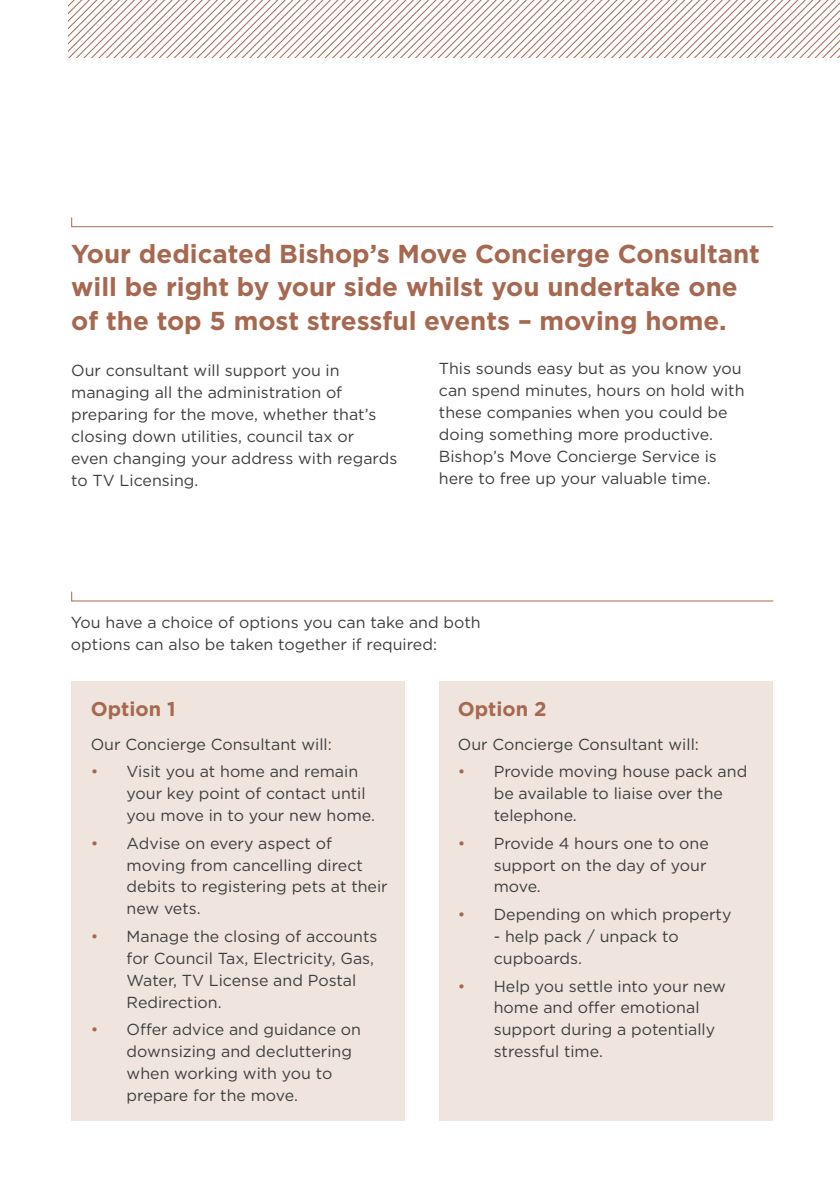
<style>
.page{position:relative;width:840px;height:1191px;background:#fff}
.page>*{position:absolute;margin:0;border:0;box-sizing:border-box;transform-origin:0 0}
.t1{font:700 26px/33.8px "Gotham";color:#a66850}
.t2{font:700 20px "Gotham";color:#a66850}
.t3{font:16px/22px "Gotham";color:#3e3e3f}
.s1{color:#a66850}
</style>
<div class="page">
<div style="left:71px;top:681px;width:334px;height:440px;background:#efe5de"></div>
<div style="left:438px;top:681px;width:334px;height:440px;background:#efe5de"></div>
<svg style="left:68px;top:0;width:771px;height:57px"></svg>
<svg style="left:71px;top:217px;width:702px;height:11px"></svg>
<svg style="left:71px;top:591px;width:702px;height:11px"></svg>
<p class="t1" style="left:71px;top:236px;width:690px">Your dedicated Bishop’s Move Concierge Consultant will be right by your side whilst you undertake one of the top 5 most stressful events – moving home.</p>
<p class="t3" style="left:71px;top:359px;width:327px">Our consultant will support you in managing all the administration of preparing for the move, whether that’s closing down utilities, council tax or<br>even changing your address with regards to TV Licensing.</p>
<p class="t3" style="left:438px;top:357px;width:307px">This sounds easy but as you know you can spend minutes, hours on hold with these companies when you could be doing something more productive.<br>Bishop’s Move Concierge Service is here to free up your valuable time.</p>
<p class="t3" style="left:71px;top:611px;width:411px">You have a choice of options you can take and both options can also be taken together if required:</p>
<p class="t2" style="left:91px;top:697px;width:86px">Option 1</p>
<p class="t3" style="left:91px;top:732px;width:242px">Our Concierge Consultant will:</p>
<p class="t3" style="left:126px;top:760px;width:250px;text-indent:-36px"><span class="s1">•</span> Visit you at home and remain your key point of contact until you move in to your new home.</p>
<p class="t3" style="left:126px;top:831px;width:262px;text-indent:-36px"><span class="s1">•</span> Advise on every aspect of moving from cancelling direct debits to registering pets at their new vets.</p>
<p class="t3" style="left:126px;top:925px;width:252px;text-indent:-36px"><span class="s1">•</span> Manage the closing of accounts for Council Tax, Electricity, Gas,<br>Water, TV License and Postal<br>Redirection.</p>
<p class="t3" style="left:126px;top:1018px;width:236px;text-indent:-36px"><span class="s1">•</span> Offer advice and guidance on downsizing and decluttering when working with you to prepare for the move.</p>
<p class="t2" style="left:457px;top:697px;width:90px">Option 2</p>
<p class="t3" style="left:457px;top:732px;width:242px">Our Concierge Consultant will:</p>
<p class="t3" style="left:493px;top:760px;width:255px;text-indent:-36px"><span class="s1">•</span> Provide moving house pack and be available to liaise over the telephone.</p>
<p class="t3" style="left:493px;top:831px;width:216px;text-indent:-36px"><span class="s1">•</span> Provide 4 hours one to one support on the day of your move.</p>
<p class="t3" style="left:457px;top:903px;width:275px"><span class="s1">•</span> Depending on which property</p>
<p class="t3" style="left:493px;top:925px;width:186px">- help pack / unpack to cupboards.</p>
<p class="t3" style="left:493px;top:974px;width:233px;text-indent:-36px"><span class="s1">•</span> Help you settle into your new home and offer emotional support during a potentially stressful time.</p>
</div>
